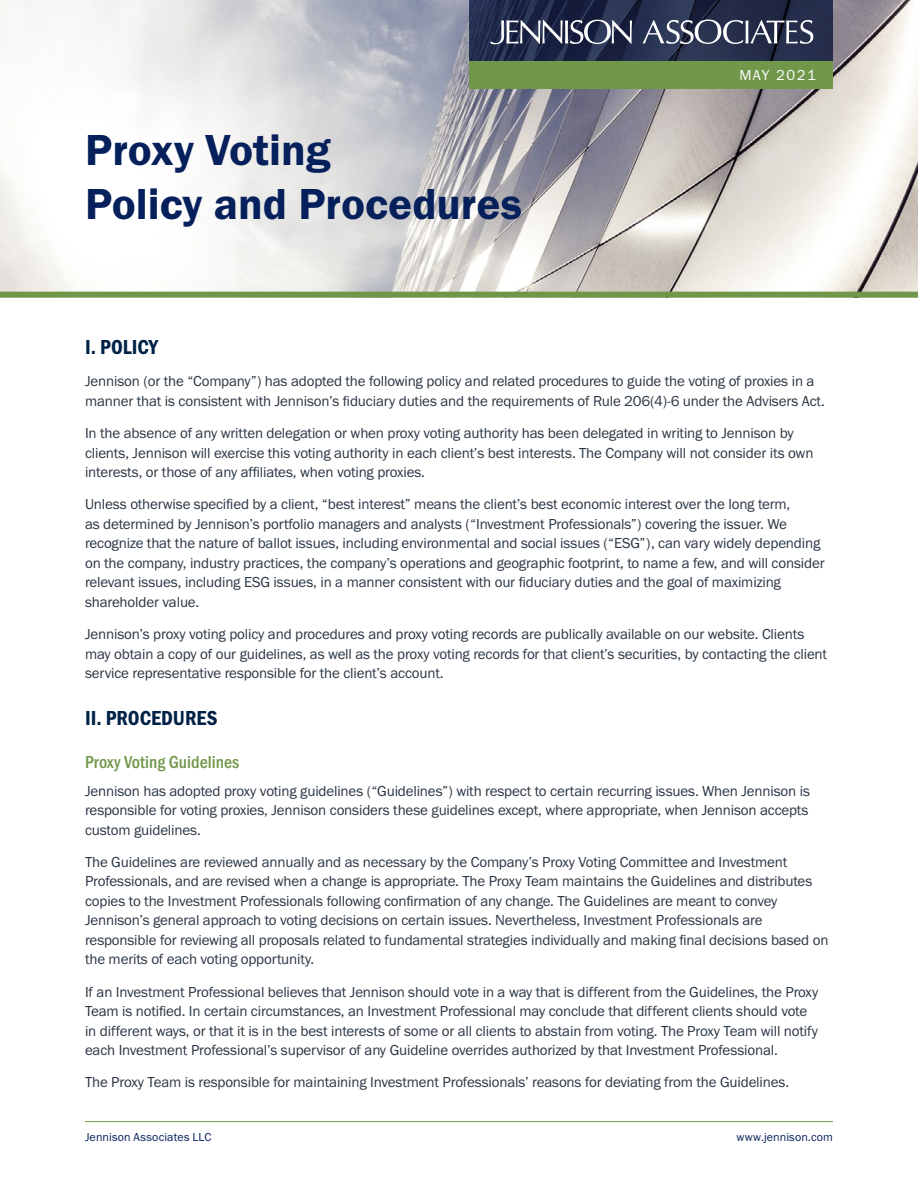
<style>
.page{position:relative;width:918px;height:1188px;background:#fff}
.page>*{position:absolute;margin:0;border:0;box-sizing:border-box;transform-origin:0 0}
.t1{font:45px/54px "Franklin Gothic URW Dem";color:#06205c}
.t2{font:21px "Franklin Gothic URW Con Dem";color:#002247}
.t3{font:500 18px "Franklin Gothic URW Cond";color:#709749}
.t4{font:15px/19.5px "Franklin Gothic URW Boo";letter-spacing:-.01em;color:#2a3643}
.t5{font:15px "Franklin Gothic URW Boo";letter-spacing:.1em;color:#fff}
.t6{font:12px "Franklin Gothic URW Boo";letter-spacing:.01em;color:#06205c}
</style>
<div class="page">
<img style="left:0;top:0;width:918px;height:292px">
<hr style="left:85px;top:1121px;width:748px;height:1px;background:#709749">
<div style="left:0;top:292px;width:918px;height:6px;background:#709749"></div>
<svg style="left:470px;top:0;width:363px;height:61px;background:#222b49"></svg>
<svg style="left:491px;top:20px;width:141px;height:24px"></svg>
<svg style="left:643px;top:20px;width:170px;height:24px"></svg>
<div style="left:470px;top:61px;width:363px;height:27px;background:#71984a"></div>
<h1 class="t1" style="left:85px;top:122px;width:438px">Proxy Voting<br>Policy and Procedures</h1>
<p class="t5" style="left:739px;top:66px;width:78px">MAY 2021</p>
<h2 class="t2" style="left:85px;top:333px;width:75px">I. POLICY</h2>
<p class="t4" style="left:85px;top:371px;width:741px">Jennison (or the “Company”) has adopted the following policy and related procedures to guide the voting of proxies in a manner that is consistent with Jennison’s fiduciary duties and the requirements of Rule 206(4)-6 under the Advisers Act.</p>
<p class="t4" style="left:85px;top:423px;width:730px">In the absence of any written delegation or when proxy voting authority has been delegated in writing to Jennison by clients, Jennison will exercise this voting authority in each client’s best interests. The Company will not consider its own interests, or those of any affiliates, when voting proxies.</p>
<p class="t4" style="left:85px;top:494px;width:741px">Unless otherwise specified by a client, “best interest” means the client’s best economic interest over the long term,<br>as determined by Jennison’s portfolio managers and analysts (“Investment Professionals”) covering the issuer. We recognize that the nature of ballot issues, including environmental and social issues (“ESG”), can vary widely depending on the company, industry practices, the company’s operations and geographic footprint, to name a few, and will consider relevant issues, including ESG issues, in a manner consistent with our fiduciary duties and the goal of maximizing shareholder value.</p>
<p class="t4" style="left:85px;top:624px;width:744px">Jennison’s proxy voting policy and procedures and proxy voting records are publically available on our website. Clients may obtain a copy of our guidelines, as well as the proxy voting records for that client’s securities, by contacting the client service representative responsible for the client’s account.</p>
<h2 class="t2" style="left:85px;top:704px;width:134px">II. PROCEDURES</h2>
<p class="t3" style="left:85px;top:749px;width:156px">Proxy Voting Guidelines</p>
<p class="t4" style="left:85px;top:780px;width:727px;text-align:justify">Jennison has adopted proxy voting guidelines (“Guidelines”) with respect to certain recurring issues. When Jennison is responsible for voting proxies, Jennison considers these guidelines except, where appropriate, when Jennison accepts custom guidelines.</p>
<p class="t4" style="left:85px;top:852px;width:745px">The Guidelines are reviewed annually and as necessary by the Company’s Proxy Voting Committee and Investment Professionals, and are revised when a change is appropriate. The Proxy Team maintains the Guidelines and distributes copies to the Investment Professionals following confirmation of any change. The Guidelines are meant to convey Jennison’s general approach to voting decisions on certain issues. Nevertheless, Investment Professionals are responsible for reviewing all proposals related to fundamental strategies individually and making final decisions based on the merits of each voting opportunity.</p>
<p class="t4" style="left:85px;top:982px;width:735px">If an Investment Professional believes that Jennison should vote in a way that is different from the Guidelines, the Proxy Team is notified. In certain circumstances, an Investment Professional may conclude that different clients should vote in different ways, or that it is in the best interests of some or all clients to abstain from voting. The Proxy Team will notify each Investment Professional’s supervisor of any Guideline overrides authorized by that Investment Professional.</p>
<p class="t4" style="left:85px;top:1072px;width:706px">The Proxy Team is responsible for maintaining Investment Professionals’ reasons for deviating from the Guidelines.</p>
<p class="t6" style="left:85px;top:1130px;width:128px">Jennison Associates LLC</p>
<p class="t6" style="left:737px;top:1130px;width:98px">www.jennison.com</p>
</div>
